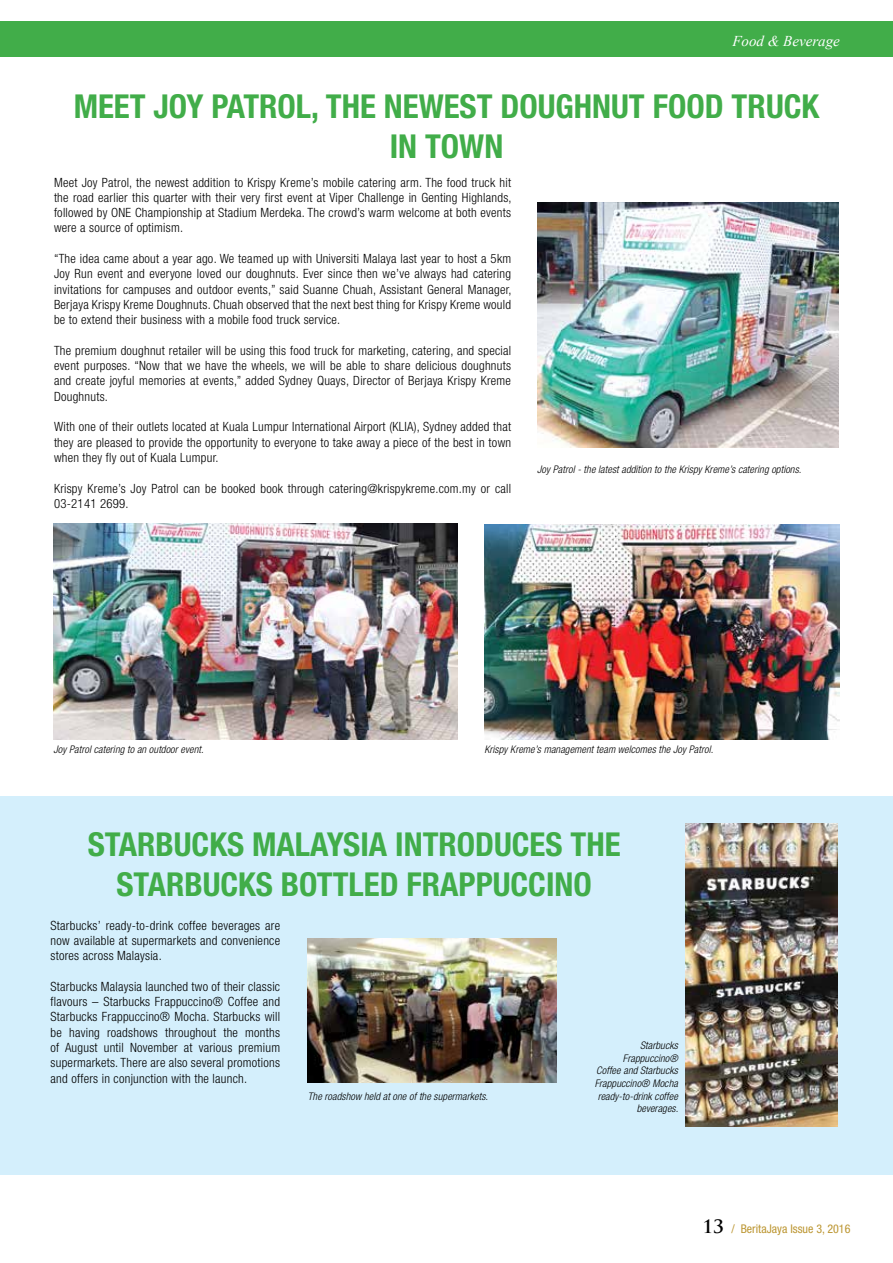
<style>
.page{position:relative;width:893px;height:1263px;background:#fff}
.page>*{position:absolute;margin:0;border:0;box-sizing:border-box;transform-origin:0 0}
.t1{font:700 condensed 33px/39.6px "Helvetica Neue LT Std";color:#41ad49;text-align:center}
.t2{font:italic 15px "Times New Roman";color:#fff}
.t3{font:300 condensed 12.75px/15.3px "Helvetica Neue LT Std";letter-spacing:.02em;color:#000;text-align:justify}
.t4{font:condensed 12px "Helvetica Neue LT Std";color:#bc9632}
.t5{font:italic 300 condensed 10.5px/12.6px "Helvetica Neue LT Std";letter-spacing:.01em;color:#000;text-align:right}
.s1{font-family:"Trajan Pro";font-weight:700;font-stretch:normal;font-size:18px;color:#000}
</style>
<div class="page">
<div style="left:0;top:796px;width:893px;height:379px;background:#d4effc"></div>
<img style="left:537px;top:202px;width:301px;height:246px">
<img style="left:54px;top:523px;width:403px;height:216px">
<img style="left:484px;top:525px;width:355px;height:214px">
<img style="left:307px;top:938px;width:249px;height:144px">
<img style="left:685px;top:824px;width:152px;height:302px">
<div style="left:0;top:21px;width:893px;height:36px;background:#41ad49"></div>
<p class="t2" style="left:732px;top:31px;width:109px">Food &amp; Beverage</p>
<h1 class="t1" style="left:74px;top:86px;width:747px">MEET JOY PATROL, THE NEWEST DOUGHNUT FOOD TRUCK<br>IN TOWN</h1>
<p class="t3" style="left:54px;top:174px;width:459px">Meet Joy Patrol, the newest addition to Krispy Kreme’s mobile catering arm. The food truck hit the road earlier this quarter with their very first event at Viper Challenge in Genting Highlands, followed by ONE Championship at Stadium Merdeka. The crowd’s warm welcome at both events were a source of optimism.</p>
<p class="t3" style="left:54px;top:251px;width:459px">“The idea came about a year ago. We teamed up with Universiti Malaya last year to host a 5km Joy Run event and everyone loved our doughnuts. Ever since then we’ve always had catering invitations for campuses and outdoor events,” said Suanne Chuah, Assistant General Manager, Berjaya Krispy Kreme Doughnuts. Chuah observed that the next best thing for Krispy Kreme would be to extend their business with a mobile food truck service.</p>
<p class="t3" style="left:54px;top:343px;width:459px">The premium doughnut retailer will be using this food truck for marketing, catering, and special event purposes. “Now that we have the wheels, we will be able to share delicious doughnuts and create joyful memories at events,” added Sydney Quays, Director of Berjaya Krispy Kreme Doughnuts.</p>
<p class="t3" style="left:54px;top:419px;width:459px">With one of their outlets located at Kuala Lumpur International Airport (KLIA), Sydney added that they are pleased to provide the opportunity to everyone to take away a piece of the best in town when they fly out of Kuala Lumpur.</p>
<p class="t3" style="left:54px;top:480px;width:459px">Krispy Kreme’s Joy Patrol can be booked book through catering@krispykreme.com.my or call<br>03-2141 2699.</p>
<p class="t5" style="left:537px;top:463px;width:266px">Joy Patrol - the latest addition to the Krispy Kreme’s catering options.</p>
<p class="t5" style="left:54px;top:743px;width:152px">Joy Patrol catering to an outdoor event.</p>
<p class="t5" style="left:484px;top:743px;width:230px">Krispy Kreme’s management team welcomes the Joy Patrol.</p>
<h1 class="t1" style="left:88px;top:824px;width:534px">STARBUCKS MALAYSIA INTRODUCES THE<br>STARBUCKS BOTTLED FRAPPUCCINO</h1>
<p class="t3" style="left:51px;top:917px;width:231px">Starbucks’ ready-to-drink coffee beverages are now available at supermarkets and convenience stores across Malaysia.</p>
<p class="t3" style="left:51px;top:978px;width:231px">Starbucks Malaysia launched two of their classic flavours – Starbucks Frappuccino® Coffee and Starbucks Frappuccino® Mocha. Starbucks will be having roadshows throughout the months of August until November at various premium supermarkets. There are also several promotions and offers in conjunction with the launch.</p>
<p class="t5" style="left:308px;top:1090px;width:182px">The roadshow held at one of the supermarkets.</p>
<p class="t5" style="left:595px;top:1039px;width:85px">Starbucks<br>Frappuccino®<br>Coffee and Starbucks<br>Frappuccino® Mocha ready-to-drink coffee beverages.</p>
<p class="t4" style="left:702px;top:1222px;width:150px"><span class="s1">13</span> / BeritaJaya Issue 3, 2016</p>
</div>
